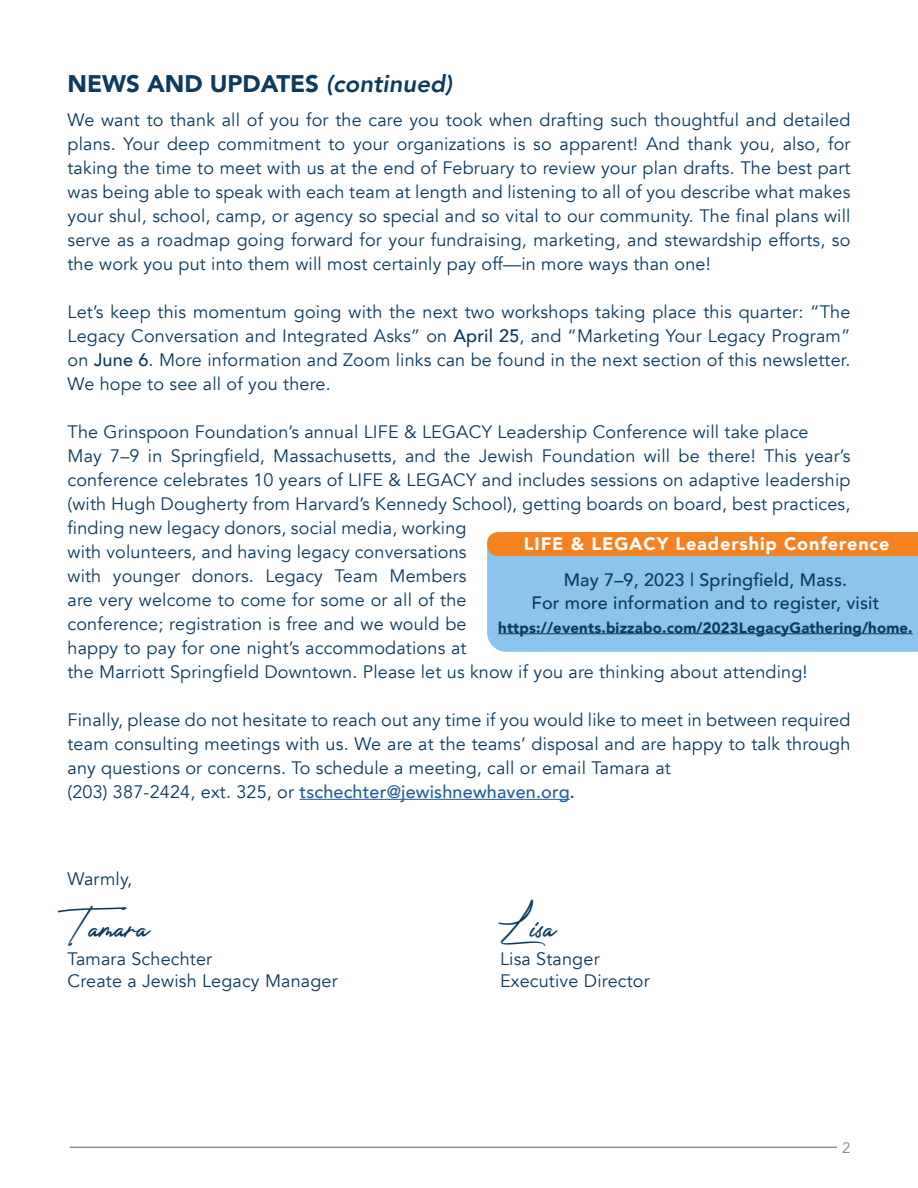
<style>
.page{position:relative;width:918px;height:1188px;background:#fff}
.page>*{position:absolute;margin:0;border:0;box-sizing:border-box;transform-origin:0 0}
.t1{font:43.05px "Photograph Signature";color:#0c3b5d}
.t2{font:900 24px "Avenir";color:#0c3b5d}
.t3{font:18px/24px "Avenir";letter-spacing:.01em;color:#0c3b5d}
.t4{font:500 18px/22.5px "Avenir";letter-spacing:.01em;color:#0c3b5d;text-align:center}
.t5{font:900 18px "Avenir";letter-spacing:.05em;color:#fff}
.t6{font:900 15px "Avenir";letter-spacing:.01em;color:#0c3b5d}
.t7{font:15px "Avenir";color:#828487}
.s1{font-weight:800;font-style:italic}
.s2{font-weight:500}
.s3{font-weight:500;color:#215e9e}
</style>
<div class="page">
<hr style="left:300px;top:799px;width:270px;height:1px;background:#215e9e">
<hr style="left:70px;top:1147px;width:767px;height:1px;background:#5d5d60">
<div style="left:487px;top:556px;width:431px;height:96px;background:#8bc5eb"></div>
<div style="left:487px;top:532px;width:431px;height:24px;background:#f58220"></div>
<hr style="left:498px;top:633px;width:415px;height:1px;background:#0c3b5d">
<h2 class="t2" style="left:68px;top:63px;width:386px">NEWS AND UPDATES <span class="s1">(continued)</span></h2>
<p class="t3" style="left:68px;top:108px;width:785px;text-align:justify">We want to thank all of you for the care you took when drafting such thoughtful and detailed plans. Your deep commitment to your organizations is so apparent! And thank you, also, for taking the time to meet with us at the end of February to review your plan drafts. The best part was being able to speak with each team at length and listening to all of you describe what makes your shul, school, camp, or agency so special and so vital to our community. The final plans will serve as a roadmap going forward for your fundraising, marketing, and stewardship efforts, so the work you put into them will most certainly pay off—in more ways than one!</p>
<p class="t3" style="left:68px;top:300px;width:785px;text-align:justify">Let’s keep this momentum going with the next two workshops taking place this quarter: “The Legacy Conversation and Integrated Asks” on <span class="s2">April 25</span>, and “Marketing Your Legacy Program” on <span class="s2">June 6</span>. More information and Zoom links can be found in the next section of this newsletter.<br>We hope to see all of you there.</p>
<p class="t3" style="left:68px;top:420px;width:785px">The Grinspoon Foundation’s annual LIFE &amp; LEGACY Leadership Conference will take place<br>May 7–9 in Springfield, Massachusetts, and the Jewish Foundation will be there! This year’s conference celebrates 10 years of LIFE &amp; LEGACY and includes sessions on adaptive leadership (with Hugh Dougherty from Harvard’s Kennedy School), getting boards on board, best practices, finding new legacy donors, social media, working<br>with volunteers, and having legacy conversations<br>with younger donors. Legacy Team Members<br>are very welcome to come for some or all of the<br>conference; registration is free and we would be<br>happy to pay for one night’s accommodations at<br>the Marriott Springfield Downtown. Please let us know if you are thinking about attending!</p>
<p class="t3" style="left:68px;top:708px;width:785px">Finally, please do not hesitate to reach out any time if you would like to meet in between required team consulting meetings with us. We are at the teams’ disposal and are happy to talk through any questions or concerns. To schedule a meeting, call or email Tamara at<br>(203) 387-2424, ext. 325, or <span class="s3">tschechter@jewishnewhaven.org</span><span class="s2">.</span></p>
<p class="t5" style="left:524px;top:529px;width:367px">LIFE &amp; LEGACY Leadership Conference</p>
<p class="t4" style="left:531px;top:568px;width:349px">May 7–9, 2023 | Springfield, Mass.<br>For more information and to register, visit</p>
<p class="t6" style="left:498px;top:615px;width:416px">https://events.bizzabo.com/2023LegacyGathering/home.</p>
<p class="t3" style="left:68px;top:867px;width:66px">Warmly,</p>
<h1 class="t1" style="left:68px;top:888px;width:84px">Tamara</h1>
<h1 class="t1" style="left:500px;top:888px;width:58px">Lisa</h1>
<p class="t3" style="left:68px;top:947px;width:272px;line-height:22.5px">Tamara Schechter<br>Create a Jewish Legacy Manager</p>
<p class="t3" style="left:500px;top:947px;width:151px;line-height:22.5px">Lisa Stanger<br>Executive Director</p>
<p class="t7" style="left:842px;top:1139px;width:10px">2</p>
</div>
